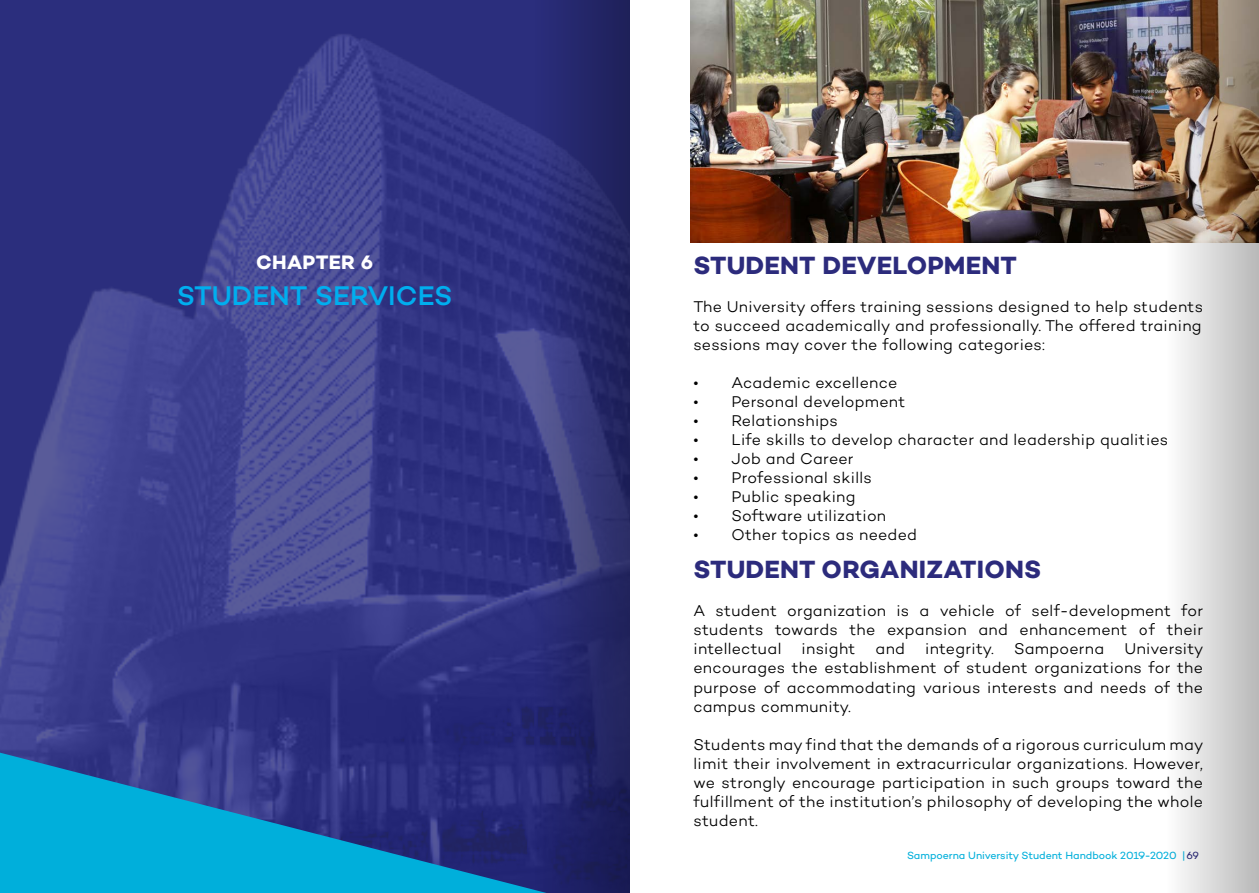
<style>
.page{position:relative;width:1259px;height:893px;background:#fff}
.page>*{position:absolute;margin:0;border:0;box-sizing:border-box;transform-origin:0 0}
.t1{font:500 27.45px "Campton";letter-spacing:-.005em;color:#00aeef}
.t2{font:700 25.35px "Campton";letter-spacing:.01em;color:#2c2b7c}
.t3{font:700 19.8px "Campton";letter-spacing:.015em;color:#fff}
.t4{font:300 15.9px/19px "Campton";letter-spacing:.015em;color:#000;text-align:justify}
.t5{font:10.5px "Campton";letter-spacing:-.01em;color:#00afdb}
.s1{color:#2c2b7c}
</style>
<div class="page">
<div style="left:0;top:0;width:629px;height:893px;background:#2b2e7d"></div>
<img style="left:0;top:34px;width:510px;height:719px">
<svg style="left:0;top:753px;width:510px;height:140px;fill:#00afdb"></svg>
<img style="left:690px;top:0;width:452px;height:242px">
<svg style="left:510px;top:0;width:119px;height:893px"></svg>
<svg style="left:1142px;top:0;width:117px;height:893px"></svg>
<p class="t3" style="left:256px;top:250px;width:119px">CHAPTER 6</p>
<h1 class="t1" style="left:177px;top:279px;width:277px">STUDENT SERVICES</h1>
<h2 class="t2" style="left:693px;top:249px;width:325px">STUDENT DEVELOPMENT</h2>
<p class="t4" style="left:693px;top:297px;width:511px">The University offers training sessions designed to help students to succeed academically and professionally. The offered training sessions may cover the following categories:</p>
<p class="t4" style="left:693px;top:373px;width:205px">• Academic excellence</p>
<p class="t4" style="left:693px;top:392px;width:213px">• Personal development</p>
<p class="t4" style="left:693px;top:411px;width:146px">• Relationships</p>
<p class="t4" style="left:693px;top:430px;width:476px">• Life skills to develop character and leadership qualities</p>
<p class="t4" style="left:693px;top:449px;width:162px">• Job and Career</p>
<p class="t4" style="left:693px;top:468px;width:180px">• Professional skills</p>
<p class="t4" style="left:693px;top:487px;width:164px">• Public speaking</p>
<p class="t4" style="left:693px;top:506px;width:194px">• Software utilization</p>
<p class="t4" style="left:693px;top:525px;width:225px">• Other topics as needed</p>
<h2 class="t2" style="left:693px;top:553px;width:349px">STUDENT ORGANIZATIONS</h2>
<p class="t4" style="left:693px;top:601px;width:511px">A student organization is a vehicle of self-development for students towards the expansion and enhancement of their intellectual</p>
<p class="t4" style="left:801px;top:639px;width:55px">insight</p>
<p class="t4" style="left:875px;top:639px;width:31px">and</p>
<p class="t4" style="left:925px;top:639px;width:70px">integrity.</p>
<p class="t4" style="left:1014px;top:639px;width:92px">Sampoerna</p>
<p class="t4" style="left:693px;top:639px;width:511px;text-indent:431px">University encourages the establishment of student organizations for the purpose of accommodating various interests and needs of the campus community.</p>
<p class="t4" style="left:693px;top:734px;width:512px">Students may find that the demands of a rigorous curriculum may limit their involvement in extracurricular organizations. However, we strongly encourage participation in such groups toward the fulfillment of the institution’s philosophy of developing the whole student.</p>
<p class="t5" style="left:907px;top:849px;width:293px">Sampoerna University Student Handbook 2019-2020 | <span class="s1">69</span></p>
</div>
